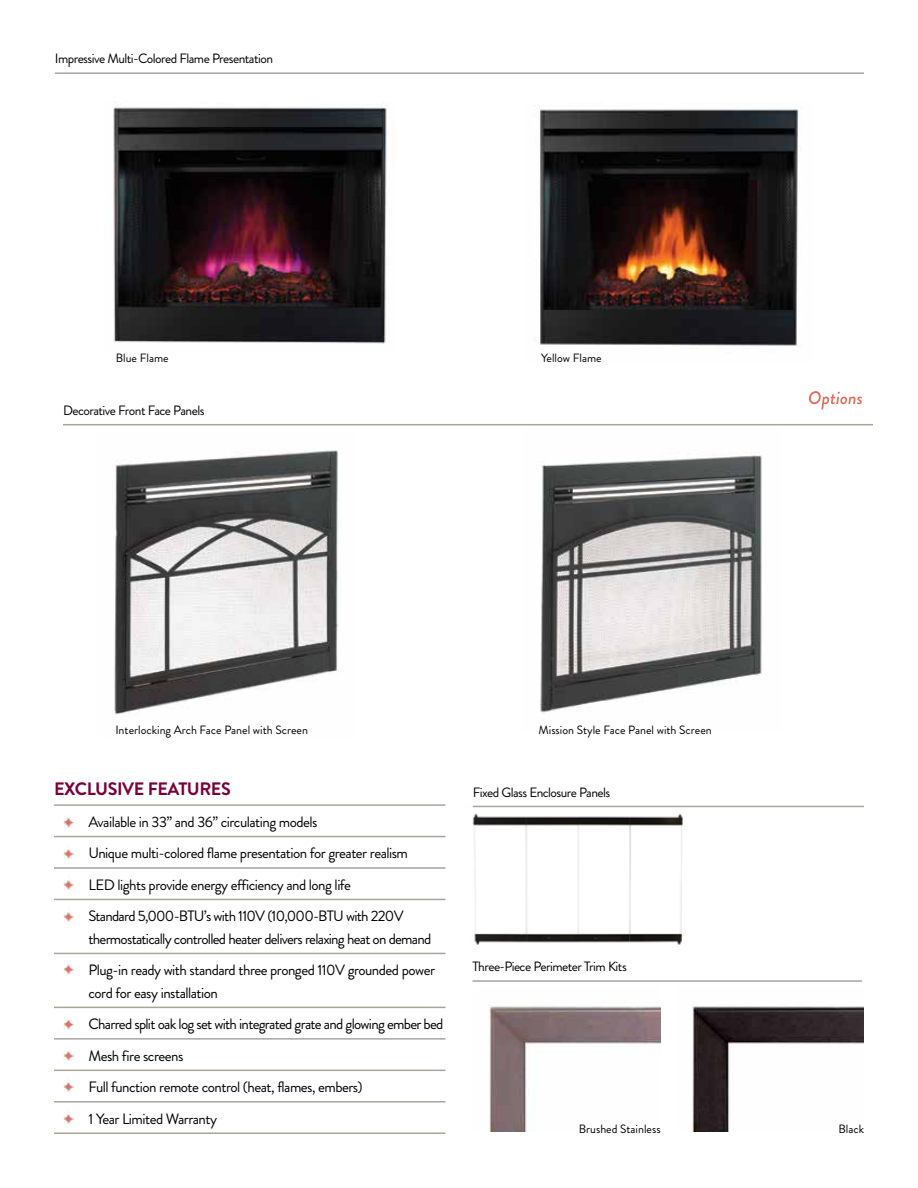
<style>
.page{position:relative;width:918px;height:1188px;background:#fff}
.page>*{position:absolute;margin:0;border:0;box-sizing:border-box;transform-origin:0 0}
.t1{font:700 18px "Brandon Grotesque";letter-spacing:-.025em;color:#7a003c}
.t2{font:15px/31.5px "Brandon Grotesque";letter-spacing:-.035em;color:#000}
.t3{font:13.5px "Brandon Grotesque";letter-spacing:-.04em;color:#000}
.t4{font:12px "Brandon Grotesque";color:#000}
</style>
<div class="page">
<hr style="left:54px;top:804px;width:392px;height:2px;background:#aca39b">
<hr style="left:54px;top:836px;width:392px;height:1px;background:#aca39b">
<hr style="left:54px;top:867px;width:392px;height:2px;background:#aca39b">
<hr style="left:54px;top:899px;width:392px;height:1px;background:#aca39b">
<hr style="left:54px;top:953px;width:392px;height:1px;background:#aca39b">
<hr style="left:54px;top:1007px;width:392px;height:1px;background:#aca39b">
<hr style="left:54px;top:1038px;width:392px;height:2px;background:#aca39b">
<hr style="left:54px;top:1070px;width:392px;height:1px;background:#aca39b">
<hr style="left:54px;top:1101px;width:392px;height:2px;background:#aca39b">
<hr style="left:54px;top:1132px;width:392px;height:2px;background:#aca39b">
<img style="left:64px;top:964px;width:10px;height:11px">
<img style="left:63px;top:912px;width:11px;height:10px">
<img style="left:64px;top:817px;width:10px;height:11px">
<img style="left:63px;top:849px;width:11px;height:10px">
<img style="left:63px;top:880px;width:11px;height:10px">
<img style="left:63px;top:1114px;width:11px;height:10px">
<img style="left:64px;top:1019px;width:10px;height:11px">
<img style="left:63px;top:1051px;width:11px;height:10px">
<img style="left:63px;top:1082px;width:11px;height:10px">
<img style="left:472px;top:813px;width:211px;height:132px">
<hr style="left:473px;top:806px;width:391px;height:1px;background:#aca39b">
<img style="left:540px;top:455px;width:222px;height:258px">
<hr style="left:63px;top:424px;width:810px;height:1px;background:#aca39b">
<img style="left:114px;top:450px;width:225px;height:265px">
<hr style="left:55px;top:72px;width:809px;height:2px;background:#aca39b">
<hr style="left:472px;top:980px;width:390px;height:2px;background:#aca39b">
<img style="left:488px;top:1004px;width:173px;height:127px">
<img style="left:692px;top:1006px;width:172px;height:125px">
<svg style="left:809px;top:391px;width:53px;height:18px"></svg>
<img style="left:534px;top:105px;width:265px;height:241px">
<img style="left:113px;top:105px;width:274px;height:239px">
<p class="t3" style="left:55px;top:50px;width:220px">Impressive Multi-Colored Flame Presentation</p>
<p class="t4" style="left:116px;top:349px;width:54px">Blue Flame</p>
<p class="t4" style="left:541px;top:349px;width:62px">Yellow Flame</p>
<p class="t3" style="left:63px;top:401px;width:143px">Decorative Front Face Panels</p>
<p class="t4" style="left:115px;top:722px;width:194px">Interlocking Arch Face Panel with Screen</p>
<p class="t4" style="left:539px;top:722px;width:175px">Mission Style Face Panel with Screen</p>
<p class="t1" style="left:54px;top:777px;width:178px">EXCLUSIVE FEATURES</p>
<p class="t2" style="left:88px;top:806px;width:321px">Available in 33” and 36” circulating models<br>Unique multi-colored flame presentation for greater realism LED lights provide energy efficiency and long life<br>Standard 5,000-BTU’s with 110V (10,000-BTU with 220V</p>
<p class="t2" style="left:88px;top:923px;width:348px">thermostatically controlled heater delivers relaxing heat on demand<br>Plug-in ready with standard three pronged 110V grounded power</p>
<p class="t2" style="left:88px;top:977px;width:356px">cord for easy installation<br>Charred split oak log set with integrated grate and glowing ember bed Mesh fire screens<br>Full function remote control (heat, flames, embers)<br>1 Year Limited Warranty</p>
<p class="t3" style="left:473px;top:783px;width:139px">Fixed Glass Enclosure Panels</p>
<p class="t3" style="left:472px;top:957px;width:156px">Three-Piece Perimeter Trim Kits</p>
<p class="t4" style="left:579px;top:1121px;width:83px">Brushed Stainless</p>
<p class="t4" style="left:838px;top:1121px;width:27px">Black</p>
</div>
